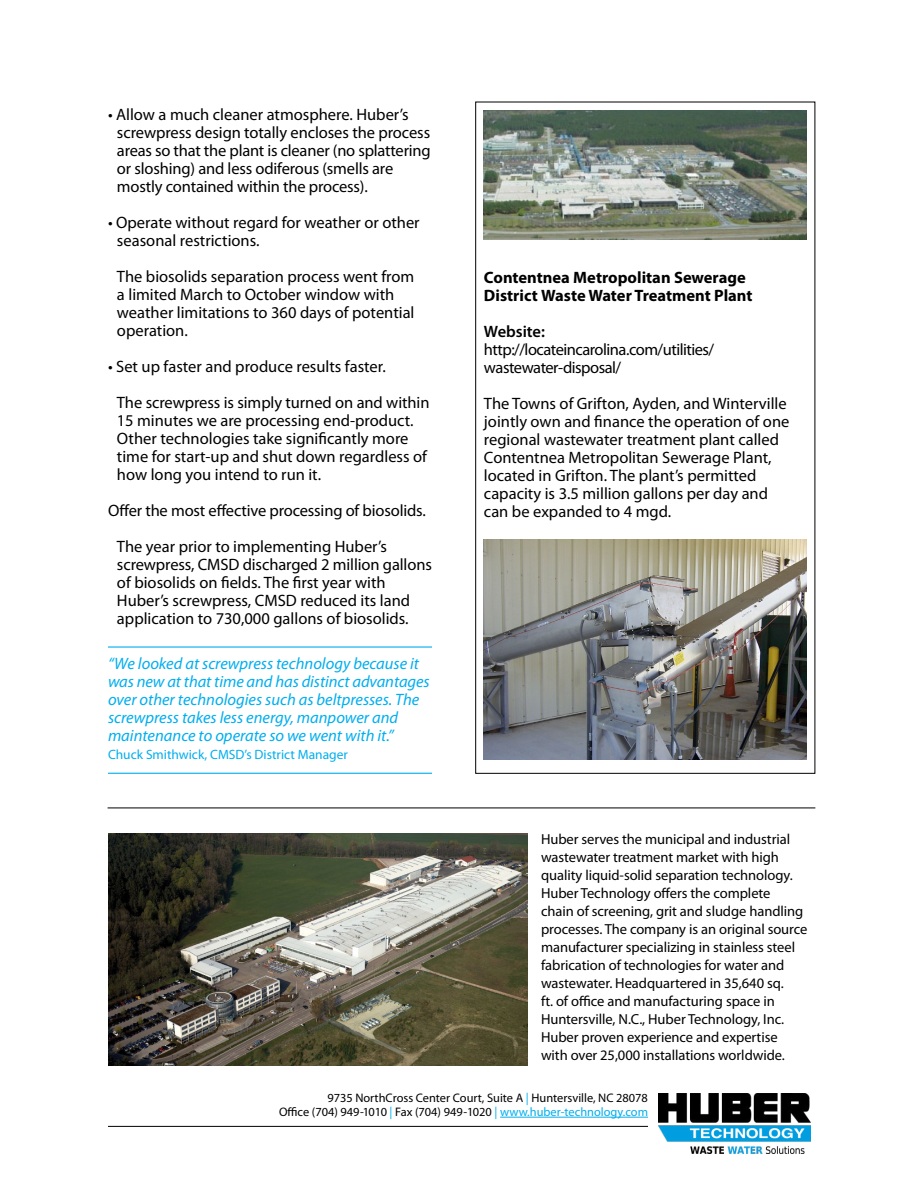
<style>
.page{position:relative;width:918px;height:1188px;background:#fff}
.page>*{position:absolute;margin:0;border:0;box-sizing:border-box;transform-origin:0 0}
.t1{font:16.5px/18px "Myriad Pro";color:#000}
.t2{font:italic 16.5px/18px "Myriad Pro";color:#00aeef}
.t3{font:700 16.5px/18px "Myriad Pro";color:#000}
.t4{font:16.5px/18px "Myriad Pro";letter-spacing:-.03em;color:#000}
.t5{font:600 16.5px "Myriad Pro";color:#000}
.t6{font:14.55px/18px "Myriad Pro";letter-spacing:-.005em;color:#000}
.t7{font:13.5px "Myriad Pro";color:#00aeef}
.t8{font:12.3px/13.5px "Myriad Pro";color:#000;text-align:right}
.s1{color:#00aeef}
</style>
<div class="page">
<hr style="left:108px;top:1126px;width:540px;height:1px;background:#000">
<img style="left:658px;top:1094px;width:152px;height:60px">
<img style="left:108px;top:833px;width:420px;height:232px">
<hr style="left:108px;top:807px;width:707px;height:1px;background:#000">
<hr style="left:500px;top:1117px;width:148px;height:1px;background:#00aeef">
<img style="left:484px;top:110px;width:323px;height:129px">
<hr style="left:108px;top:646px;width:324px;height:2px;background:#00aeef">
<hr style="left:108px;top:773px;width:324px;height:1px;background:#00aeef">
<img style="left:484px;top:540px;width:323px;height:219px">
<p class="t1" style="left:117px;top:105px;width:315px;text-indent:-9px">• Allow a much cleaner atmosphere. Huber’s screwpress design totally encloses the process areas so that the plant is cleaner (no splattering or sloshing) and less odiferous (smells are mostly contained within the process).</p>
<p class="t1" style="left:117px;top:213px;width:304px;text-indent:-9px">• Operate without regard for weather or other seasonal restrictions.</p>
<p class="t1" style="left:117px;top:267px;width:299px">The biosolids separation process went from a limited March to October window with weather limitations to 360 days of potential operation.</p>
<p class="t1" style="left:117px;top:348px;width:314px;line-height:36px;text-indent:-9px">• Set up faster and produce results faster.<br>The screwpress is simply turned on and within</p>
<p class="t1" style="left:117px;top:411px;width:312px">15 minutes we are processing end-product.<br>Other technologies take significantly more time for start-up and shut down regardless of how long you intend to run it.</p>
<p class="t1" style="left:117px;top:492px;width:310px;line-height:36px;text-indent:-9px">Offer the most effective processing of biosolids.<br>The year prior to implementing Huber’s</p>
<p class="t1" style="left:117px;top:555px;width:316px">screwpress, CMSD discharged 2 million gallons of biosolids on fields. The first year with Huber’s screwpress, CMSD reduced its land application to 730,000 gallons of biosolids.</p>
<p class="t2" style="left:108px;top:654px;width:323px">“We looked at screwpress technology because it was new at that time and has distinct advantages over other technologies such as beltpresses. The screwpress takes less energy, manpower and maintenance to operate so we went with it.”</p>
<p class="t7" style="left:108px;top:746px;width:241px">Chuck Smithwick, CMSD’s District Manager</p>
<p class="t3" style="left:484px;top:268px;width:270px">Contentnea Metropolitan Sewerage<br>District Waste Water Treatment Plant</p>
<p class="t5" style="left:484px;top:321px;width:63px">Website:</p>
<p class="t4" style="left:484px;top:340px;width:232px">http://locateincarolina.com/utilities/ wastewater-disposal/</p>
<p class="t1" style="left:484px;top:394px;width:307px">The Towns of Grifton, Ayden, and Winterville jointly own and finance the operation of one regional wastewater treatment plant called Contentnea Metropolitan Sewerage Plant, located in Grifton. The plant’s permitted capacity is 3.5 million gallons per day and can be expanded to 4 mgd.</p>
<p class="t6" style="left:541px;top:830px;width:268px">Huber serves the municipal and industrial wastewater treatment market with high quality liquid-solid separation technology.<br>Huber Technology offers the complete<br>chain of screening, grit and sludge handling processes. The company is an original source manufacturer specializing in stainless steel fabrication of technologies for water and wastewater. Headquartered in 35,640 sq.<br>ft. of office and manufacturing space in Huntersville, N.C., Huber Technology, Inc.<br>Huber proven experience and expertise with over 25,000 installations worldwide.</p>
<p class="t8" style="left:279px;top:1091px;width:370px">9735 NorthCross Center Court, Suite A <span class="s1">|</span> Huntersville, NC 28078<br>Office (704) 949-1010 <span class="s1">|</span> Fax (704) 949-1020 <span class="s1">| www.huber-technology.com</span></p>
</div>
